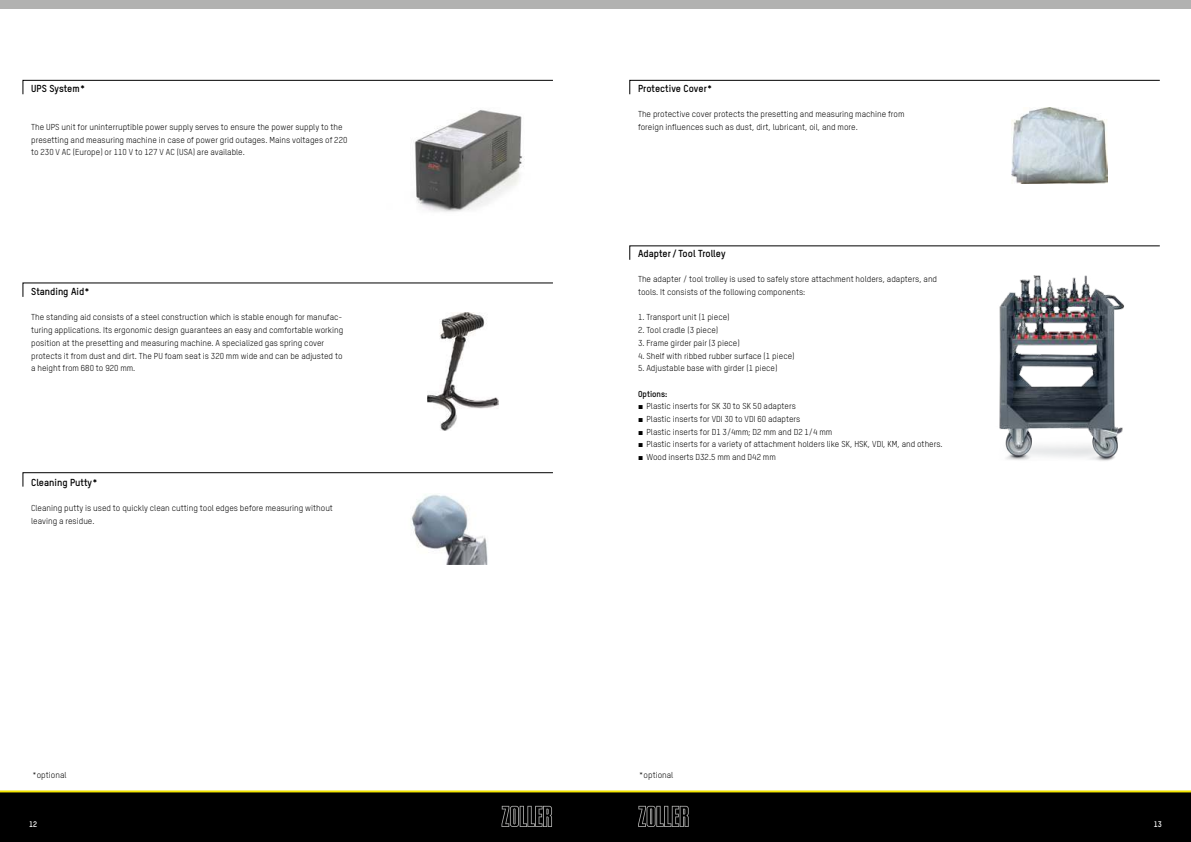
<style>
.page{position:relative;width:1191px;height:842px;background:#fff}
.page>*{position:absolute;margin:0;border:0;box-sizing:border-box;transform-origin:0 0}
.t1{font:700 10px "TSTARPRO";color:#000}
.t2{font:8.5px/12.7px "TSTARPRO";color:#000}
.t3{font:700 8.5px "TSTARPRO";color:#000}
.t4{font:700 8px "TSTARPRO";color:#fff}
.s1{font-family:"Arial"}
</style>
<div class="page">
<div style="left:0;top:792px;width:1191px;height:50px;background:#000"></div>
<div style="left:0;top:0;width:1191px;height:9px;background:#b2b2b1"></div>
<hr style="left:0;top:790px;width:1191px;height:2px;background:#f2e400">
<svg style="left:501px;top:806px;width:51px;height:21px"></svg>
<svg style="left:638px;top:806px;width:50px;height:21px"></svg>
<img style="left:428px;top:312px;width:70px;height:118px">
<svg style="left:22px;top:282px;width:531px;height:15px"></svg>
<img style="left:414px;top:110px;width:110px;height:102px">
<svg style="left:22px;top:80px;width:531px;height:15px"></svg>
<svg style="left:629px;top:245px;width:531px;height:15px"></svg>
<img style="left:999px;top:275px;width:126px;height:186px">
<img style="left:411px;top:494px;width:77px;height:71px">
<svg style="left:22px;top:472px;width:531px;height:15px"></svg>
<img style="left:1011px;top:108px;width:96px;height:75px">
<svg style="left:629px;top:80px;width:531px;height:15px"></svg>
<p class="t1" style="left:31px;top:84px;width:56px">UPS System*</p>
<p class="t2" style="left:31px;top:121px;width:318px">The UPS unit for uninterruptible power supply serves to ensure the power supply to the presetting and measuring machine in case of power grid outages. Mains voltages of 220 to 230 V AC (Europe) or 110 V to 127 V AC (USA) are available.</p>
<p class="t1" style="left:31px;top:287px;width:60px">Standing Aid*</p>
<p class="t2" style="left:31px;top:312px;width:314px">The standing aid consists of a steel construction which is stable enough for manufac&shy;turing applications. Its ergonomic design guarantees an easy and comfortable working position at the presetting and measuring machine. A specialized gas spring cover protects it from dust and dirt. The PU foam seat is 320 mm wide and can be adjusted to a height from 680 to 920 mm.</p>
<p class="t1" style="left:31px;top:478px;width:68px">Cleaning Putty*</p>
<p class="t2" style="left:31px;top:502px;width:303px">Cleaning putty is used to quickly clean cutting tool edges before measuring without leaving a residue.</p>
<p class="t1" style="left:638px;top:84px;width:76px">Protective Cover*</p>
<p class="t2" style="left:638px;top:108px;width:268px">The protective cover protects the presetting and measuring machine from foreign influences such as dust, dirt, lubricant, oil, and more.</p>
<p class="t1" style="left:638px;top:249px;width:89px">Adapter / Tool Trolley</p>
<p class="t2" style="left:638px;top:274px;width:301px">The adapter / tool trolley is used to safely store attachment holders, adapters, and tools. It consists of the following components:</p>
<p class="t2" style="left:638px;top:312px;width:93px">1. Transport unit (1 piece)</p>
<p class="t2" style="left:638px;top:324px;width:82px">2. Tool cradle (3 piece)</p>
<p class="t2" style="left:638px;top:337px;width:103px">3. Frame girder pair (3 piece)</p>
<p class="t2" style="left:638px;top:350px;width:158px">4. Shelf with ribbed rubber surface (1 piece)</p>
<p class="t2" style="left:638px;top:362px;width:141px">5. Adjustable base with girder (1 piece)</p>
<p class="t3" style="left:638px;top:390px;width:31px">Options:</p>
<p class="t2" style="left:638px;top:401px;width:159px"><span class="s1">■</span> Plastic inserts for SK 30 to SK 50 adapters</p>
<p class="t2" style="left:638px;top:413px;width:164px"><span class="s1">■</span> Plastic inserts for VDI 30 to VDI 60 adapters</p>
<p class="t2" style="left:638px;top:426px;width:196px"><span class="s1">■</span> Plastic inserts for D1 3/4mm; D2 mm and D2 1/4 mm</p>
<p class="t2" style="left:638px;top:439px;width:306px"><span class="s1">■</span> Plastic inserts for a variety of attachment holders like SK, HSK, VDI, KM, and others.</p>
<p class="t2" style="left:638px;top:451px;width:139px"><span class="s1">■</span> Wood inserts D32.5 mm and D42 mm</p>
<p class="t2" style="left:32px;top:769px;width:36px">*optional</p>
<p class="t2" style="left:639px;top:769px;width:36px">*optional</p>
<p class="t4" style="left:29px;top:821px;width:10px">12</p>
<p class="t4" style="left:1153px;top:821px;width:10px">13</p>
</div>
